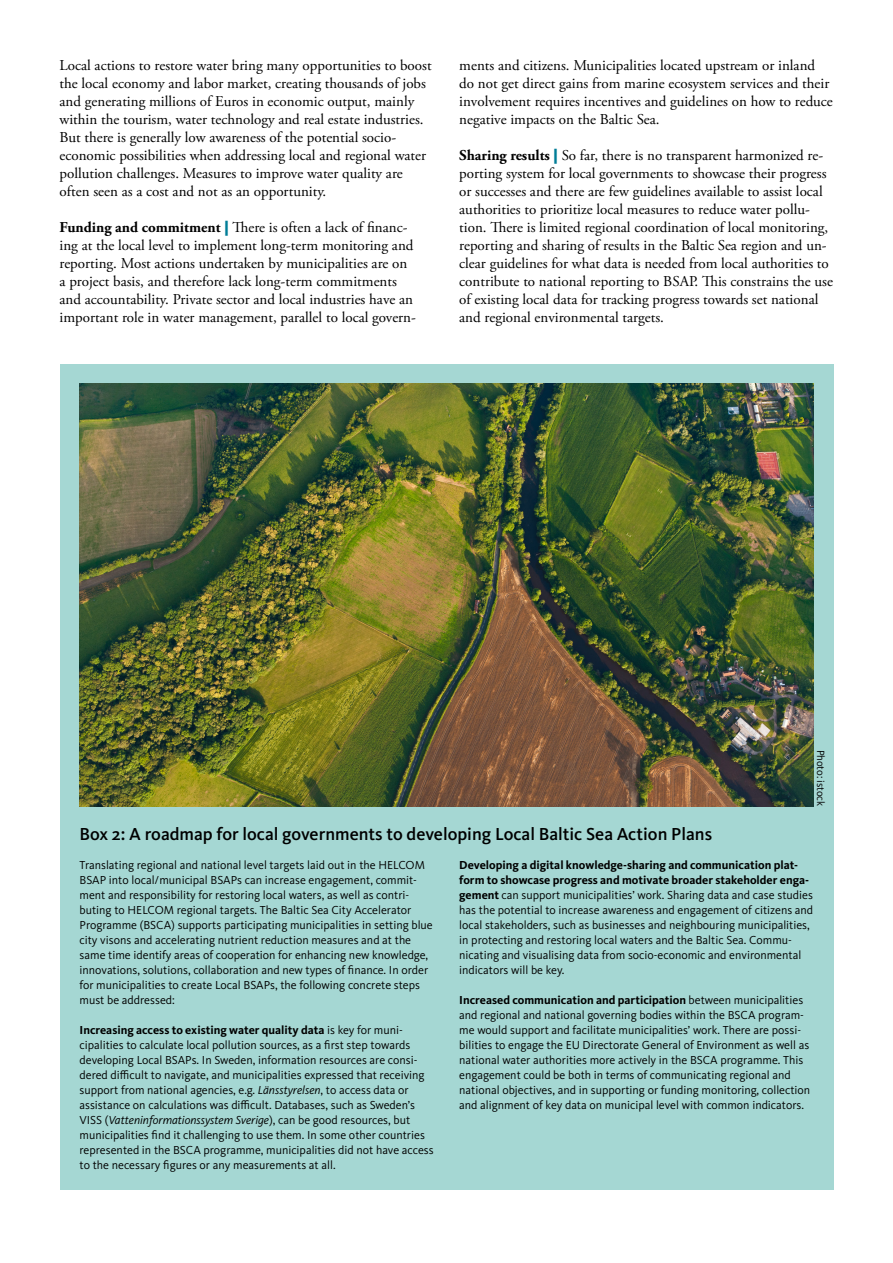
<style>
.page{position:relative;width:893px;height:1263px;background:#fff}
.page>*{position:absolute;margin:0;border:0;box-sizing:border-box;transform-origin:0 0}
.t1{font:500 18px "Kievit OT";color:#000}
.t2{font:15px/18px "Adobe Garamond Pro";color:#000}
.t3{font:12px/15px "Kievit OT";color:#000}
.t4{font:10.8px "Kievit OT";letter-spacing:-.01em;color:#000}
.s1{font-weight:700}
.s2{font-family:"Kievit OT";font-weight:900;color:#007d97}
.s3{font-style:italic}
</style>
<div class="page">
<div style="left:60px;top:364px;width:773px;height:825px;background:#a5d7d3"></div>
<img style="left:80px;top:384px;width:733px;height:422px">
<p class="t2" style="left:60px;top:57px;width:374px">Local actions to restore water bring many opportunities to boost the local economy and labor market, creating thousands of jobs and generating millions of Euros in economic output, mainly within the tourism, water technology and real estate industries.<br>But there is generally low awareness of the potential socio&shy;economic possibilities when addressing local and regional water pollution challenges. Measures to improve water quality are often seen as a cost and not as an opportunity.</p>
<p class="t2" style="left:60px;top:219px;width:358px"><span class="s1">Funding and commitment</span> <span class="s2">|</span> There is often a lack of financ&shy;ing at the local level to implement long-term monitoring and reporting. Most actions undertaken by municipalities are on a project basis, and therefore lack long-term commitments and accountability. Private sector and local industries have an important role in water management, parallel to local govern-</p>
<p class="t2" style="left:459px;top:57px;width:375px">ments and citizens. Municipalities located upstream or inland do not get direct gains from marine ecosystem services and their involvement requires incentives and guidelines on how to reduce negative impacts on the Baltic Sea.</p>
<p class="t2" style="left:459px;top:147px;width:375px"><span class="s1">Sharing results</span> <span class="s2">|</span> So far, there is no transparent harmonized re&shy;porting system for local governments to showcase their progress or successes and there are few guidelines available to assist local authorities to prioritize local measures to reduce water pollu&shy;tion. There is limited regional coordination of local monitoring, reporting and sharing of results in the Baltic Sea region and un&shy;clear guidelines for what data is needed from local authorities to contribute to national reporting to BSAP. This constrains the use of existing local data for tracking progress towards set national and regional environmental targets.</p>
<p class="t4" style="left:827px;top:749px;width:58px;rotate:90deg">Photo: istock</p>
<h1 class="t1" style="left:80px;top:823px;width:634px">Box 2: A roadmap for local governments to developing Local Baltic Sea Action Plans</h1>
<p class="t3" style="left:80px;top:857px;width:355px">Translating regional and national level targets laid out in the HELCOM BSAP into local/municipal BSAPs can increase engagement, commit&shy;ment and responsibility for restoring local waters, as well as contri&shy;buting to HELCOM regional targets. The Baltic Sea City Accelerator Programme (BSCA) supports participating municipalities in setting blue city visons and accelerating nutrient reduction measures and at the same time identify areas of cooperation for enhancing new knowledge, innovations, solutions, collaboration and new types of finance. In order for municipalities to create Local BSAPs, the following concrete steps must be addressed:</p>
<p class="t3" style="left:80px;top:1022px;width:356px"><span class="s1">Increasing access to existing water quality data</span> is key for muni&shy;cipalities to calculate local pollution sources, as a first step towards developing Local BSAPs. In Sweden, information resources are consi&shy;dered difficult to navigate, and municipalities expressed that receiving support from national agencies, e.g. <span class="s3">Länsstyrelsen</span>, to access data or assistance on calculations was difficult. Databases, such as Sweden’s VISS (<span class="s3">Vatteninformationssystem Sverige</span>), can be good resources, but municipalities find it challenging to use them. In some other countries represented in the BSCA programme, municipalities did not have access to the necessary figures or any measurements at all.</p>
<p class="t3" style="left:459px;top:857px;width:355px"><span class="s1">Developing a digital knowledge-sharing and communication plat&shy;form to showcase progress and motivate broader stakeholder enga&shy;gement</span> can support municipalities’ work. Sharing data and case studies has the potential to increase awareness and engagement of citizens and local stakeholders, such as businesses and neighbouring municipalities, in protecting and restoring local waters and the Baltic Sea. Commu&shy;nicating and visualising data from socio-economic and environmental indicators will be key.</p>
<p class="t3" style="left:459px;top:992px;width:353px"><span class="s1">Increased communication and participation</span> between municipalities and regional and national governing bodies within the BSCA program&shy;me would support and facilitate municipalities’ work. There are possi&shy;bilities to engage the EU Directorate General of Environment as well as national water authorities more actively in the BSCA programme. This engagement could be both in terms of communicating regional and national objectives, and in supporting or funding monitoring, collection and alignment of key data on municipal level with common indicators.</p>
</div>
